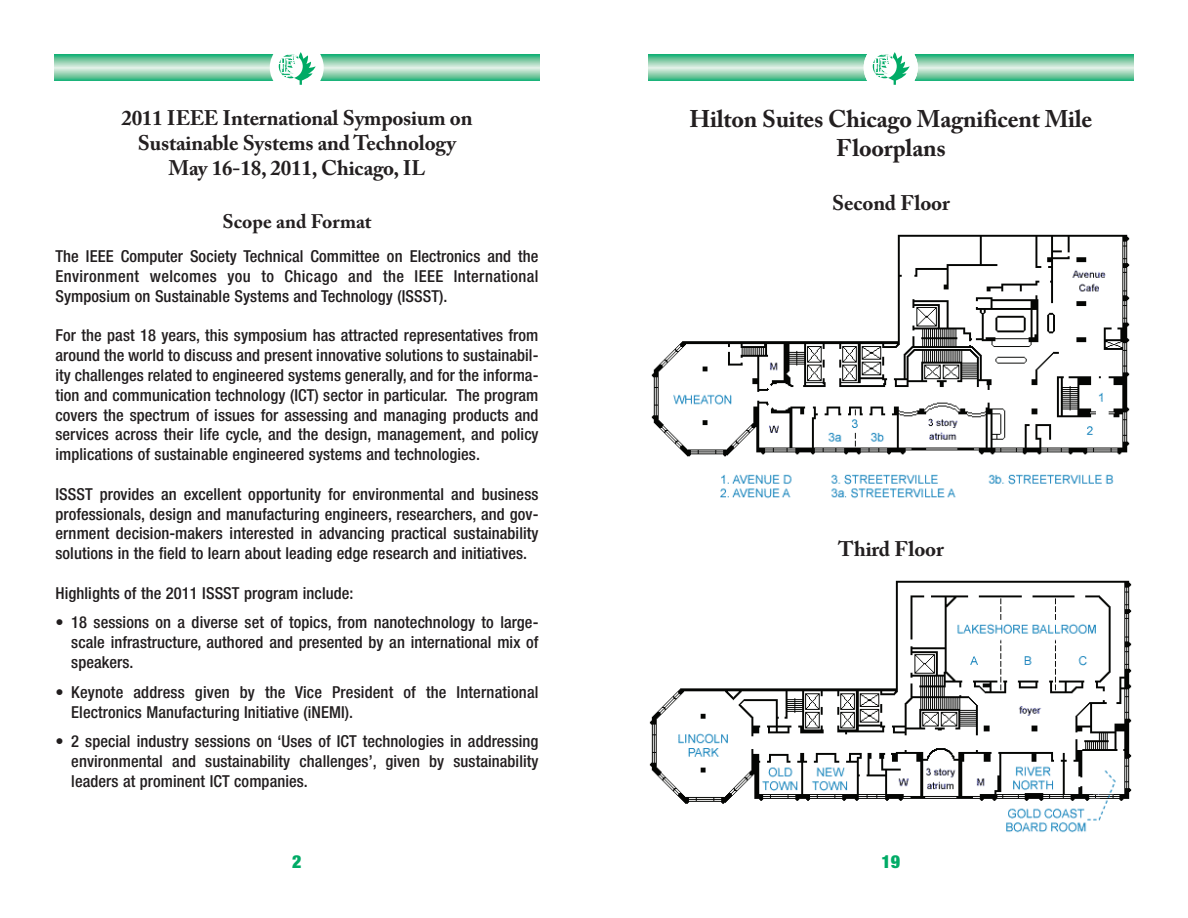
<style>
.page{position:relative;width:1188px;height:918px;background:#fff}
.page>*{position:absolute;margin:0;border:0;box-sizing:border-box;transform-origin:0 0}
.t1{font:700 24px/28.8px "Adobe Caslon Pro";letter-spacing:-.01em;color:#231f20;text-align:center}
.t2{font:700 21px/25.2px "Adobe Caslon Pro";letter-spacing:-.01em;color:#231f20;text-align:center}
.t3{font:700 19.5px "Adobe Caslon Pro";color:#231f20}
.t4{font:900 condensed 18px "Helvetica Neue";color:#00ab66}
.t5{font:500 condensed 16.5px/19.8px "Helvetica Neue";letter-spacing:.005em;color:#231f20;text-align:justify}
.t6{font:500 condensed 16.5px/19.8px "Helvetica Neue";letter-spacing:.005em;color:#211d1e;text-align:justify}
.s1{color:#211d1e}
</style>
<div class="page">
<svg style="left:54px;top:54px;width:486px;height:27px;background:#83ceac"></svg>
<div style="left:270px;top:40px;width:54px;height:54px;background:#fff;border-radius:50%"></div>
<svg style="left:279px;top:52px;width:37px;height:33px"></svg>
<svg style="left:648px;top:54px;width:486px;height:27px;background:#83ceac"></svg>
<div style="left:864px;top:40px;width:54px;height:54px;background:#fff;border-radius:50%"></div>
<svg style="left:873px;top:52px;width:37px;height:33px"></svg>
<img style="left:651px;top:234px;width:479px;height:265px">
<img style="left:649px;top:580px;width:483px;height:253px">
<p class="t2" style="left:121px;top:107px;width:353px">2011 IEEE International Symposium on<br>Sustainable Systems and Technology<br>May 16-18, 2011, Chicago, IL</p>
<p class="t3" style="left:222px;top:214px;width:151px">Scope and Format</p>
<p class="t6" style="left:56px;top:248px;width:485px">The IEEE Computer Society Technical Committee on Electronics and the Environment welcomes you to Chicago and the IEEE International Symposium on Sustainable Systems and Technology (ISSST).</p>
<p class="t5" style="left:56px;top:327px;width:485px">For the past 18 years, this symposium has attracted representatives from around the world to discuss and present innovative solutions to sustainabil&shy;ity challenges related to engineered systems generally, and for the informa&shy;tion and communication technology (ICT) sector in particular. The program covers the spectrum of issues for assessing and managing products and services across their life cycle, and the design, management, and policy implications of sustainable engineered systems and technologies.</p>
<p class="t6" style="left:56px;top:485px;width:485px">ISSST provides an excellent opportunity for environmental and business professionals, design and manufacturing engineers, researchers, and gov&shy;ernment decision-makers interested in advancing practical sustainability solutions in the field to learn about leading edge research and initiatives.</p>
<p class="t6" style="left:56px;top:584px;width:299px">Highlights of the 2011 ISSST program include:</p>
<p class="t6" style="left:71px;top:614px;width:469px;text-indent:-16px">• 18 sessions on a diverse set of topics, from nanotechnology to large&shy;scale infrastructure, authored and presented by an international mix of speakers.</p>
<p class="t5" style="left:71px;top:683px;width:469px;text-indent:-16px"><span class="s1">• Keynote address given by the Vice President of the</span> International<br>Electronics Manufacturing Initiative (iNEMI).</p>
<p class="t5" style="left:71px;top:733px;width:469px;text-indent:-16px"><span class="s1">• 2 special industry sessions on</span> ‘Uses of ICT technologies in addressing environmental and sustainability challenges’, given by sustainability leaders at prominent ICT companies.</p>
<h1 class="t1" style="left:690px;top:107px;width:404px">Hilton Suites Chicago Magnificent Mile<br>Floorplans</h1>
<p class="t2" style="left:832px;top:193px;width:119px">Second Floor</p>
<p class="t2" style="left:838px;top:539px;width:107px">Third Floor</p>
<p class="t4" style="left:292px;top:851px;width:11px">2</p>
<p class="t4" style="left:882px;top:851px;width:20px">19</p>
</div>
